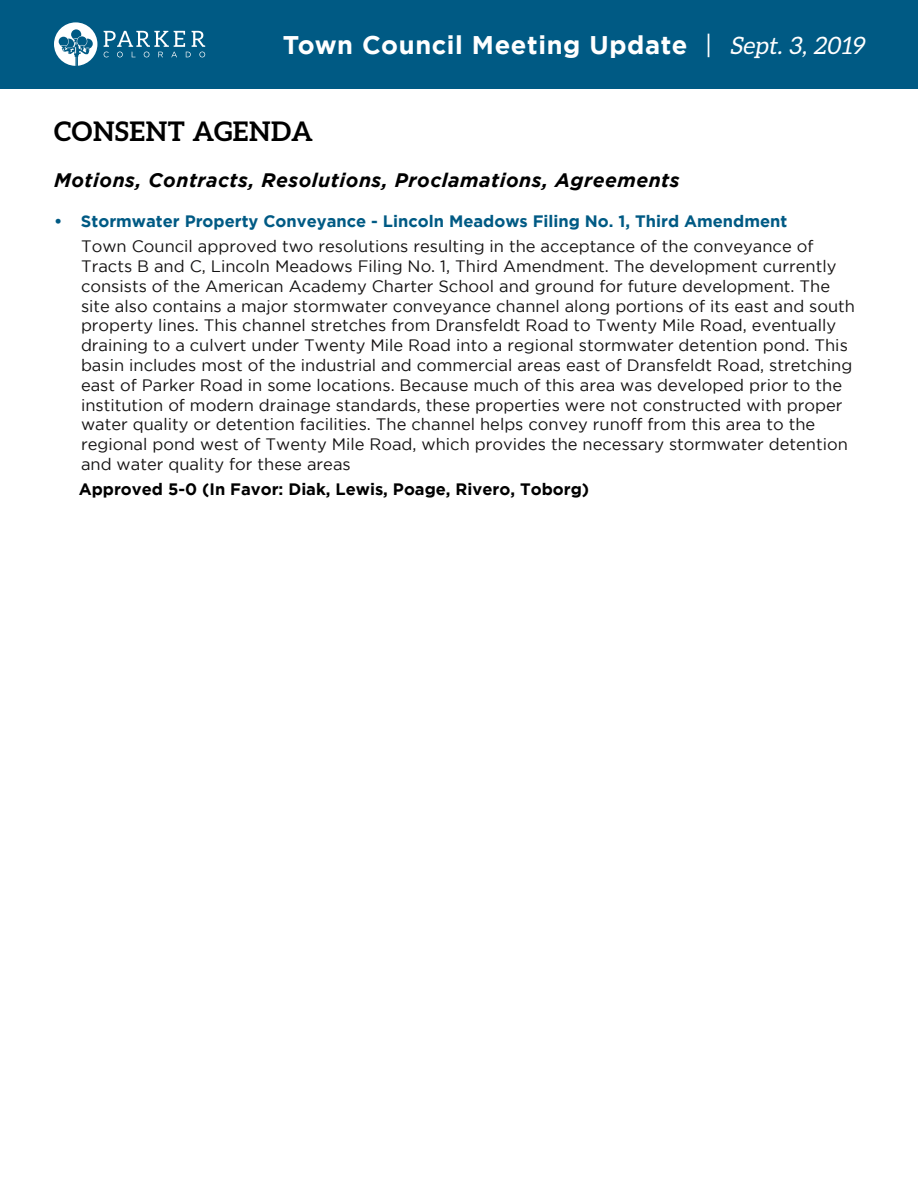
<style>
.page{position:relative;width:918px;height:1188px;background:#fff}
.page>*{position:absolute;margin:0;border:0;box-sizing:border-box;transform-origin:0 0}
.t1{font:700 27px "Aleo";letter-spacing:.025em;color:#000}
.t2{font:700 25.5px "Gotham";letter-spacing:.025em;color:#fff}
.t3{font:italic 700 19.5px "Gotham";letter-spacing:.025em;color:#000}
.t4{font:16.5px/19.8px "Gotham";color:#151313}
.t5{font:700 16.5px "Gotham";color:#005a84}
.t6{font:700 16.5px "Gotham";color:#000}
.s1{font-weight:400}
.s2{font-family:"Aleo";font-weight:400;font-style:italic;font-size:24px}
</style>
<div class="page">
<div style="left:0;top:0;width:918px;height:88px;background:#005a84"></div>
<svg style="left:54px;top:22px;width:43px;height:44px"></svg>
<svg style="left:104px;top:31px;width:101px;height:26px"></svg>
<h2 class="t2" style="left:283px;top:30px;width:587px">Town Council Meeting Update <span class="s1">|</span> <span class="s2">Sept. 3, 2019</span></h2>
<h1 class="t1" style="left:54px;top:115px;width:261px">CONSENT AGENDA</h1>
<p class="t3" style="left:54px;top:169px;width:627px">Motions, Contracts, Resolutions, Proclamations, Agreements</p>
<p class="t5" style="left:54px;top:212px;width:735px">• Stormwater Property Conveyance - Lincoln Meadows Filing No. 1, Third Amendment</p>
<p class="t4" style="left:81px;top:236px;width:776px">Town Council approved two resolutions resulting in the acceptance of the conveyance of Tracts B and C, Lincoln Meadows Filing No. 1, Third Amendment. The development currently consists of the American Academy Charter School and ground for future development. The site also contains a major stormwater conveyance channel along portions of its east and south property lines. This channel stretches from Dransfeldt Road to Twenty Mile Road, eventually draining to a culvert under Twenty Mile Road into a regional stormwater detention pond. This basin includes most of the industrial and commercial areas east of Dransfeldt Road, stretching east of Parker Road in some locations. Because much of this area was developed prior to the institution of modern drainage standards, these properties were not constructed with proper water quality or detention facilities. The channel helps convey runoff from this area to the regional pond west of Twenty Mile Road, which provides the necessary stormwater detention and water quality for these areas</p>
<p class="t6" style="left:79px;top:480px;width:512px">Approved 5-0 (In Favor: Diak, Lewis, Poage, Rivero, Toborg)</p>
</div>
